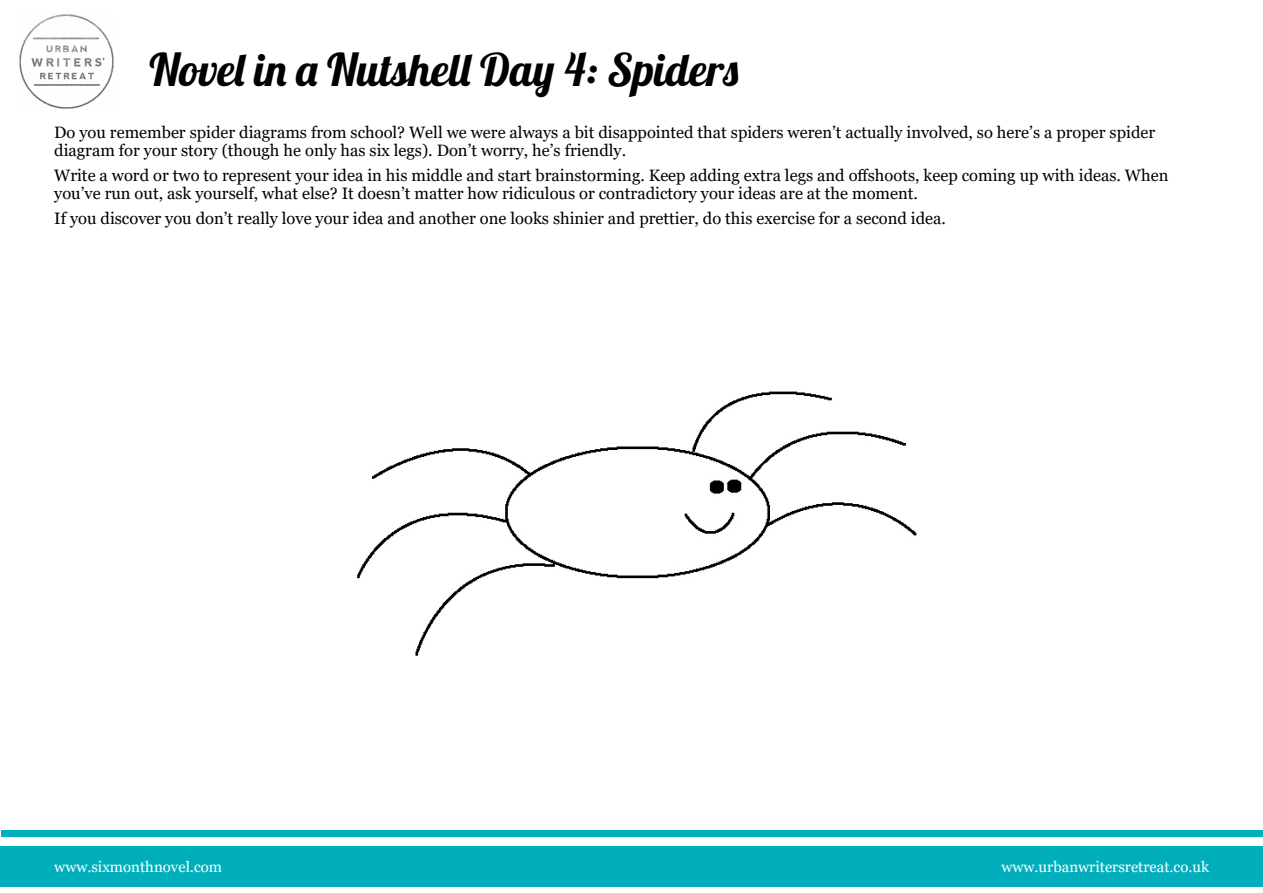
<style>
.page{position:relative;width:1263px;height:893px;background:#fff}
.page>*{position:absolute;margin:0;border:0;box-sizing:border-box;transform-origin:0 0}
.t1{font:45px "Lobster 1.4";color:#000}
.t2{font:16.5px/18px "Georgia";color:#000}
.t3{font:15px "Georgia";color:#fff}
</style>
<div class="page">
<div style="left:0;top:846px;width:1263px;height:41px;background:#00afbb"></div>
<div style="left:1px;top:830px;width:1262px;height:6px;background:#00afbb"></div>
<img style="left:19px;top:14px;width:95px;height:95px">
<img style="left:357px;top:391px;width:560px;height:265px">
<h1 class="t1" style="left:149px;top:41px;width:590px">Novel in a Nutshell Day 4: Spiders</h1>
<p class="t2" style="left:54px;top:124px;width:1102px">Do you remember spider diagrams from school? Well we were always a bit disappointed that spiders weren’t actually involved, so here’s a proper spider diagram for your story (though he only has six legs). Don’t worry, he’s friendly.</p>
<p class="t2" style="left:54px;top:167px;width:1115px">Write a word or two to represent your idea in his middle and start brainstorming. Keep adding extra legs and offshoots, keep coming up with ideas. When you’ve run out, ask yourself, what else? It doesn’t matter how ridiculous or contradictory your ideas are at the moment.</p>
<p class="t2" style="left:54px;top:210px;width:893px">If you discover you don’t really love your idea and another one looks shinier and prettier, do this exercise for a second idea.</p>
<p class="t3" style="left:54px;top:858px;width:169px">www.sixmonthnovel.com</p>
<p class="t3" style="left:1001px;top:858px;width:209px">www.urbanwritersretreat.co.uk</p>
</div>
